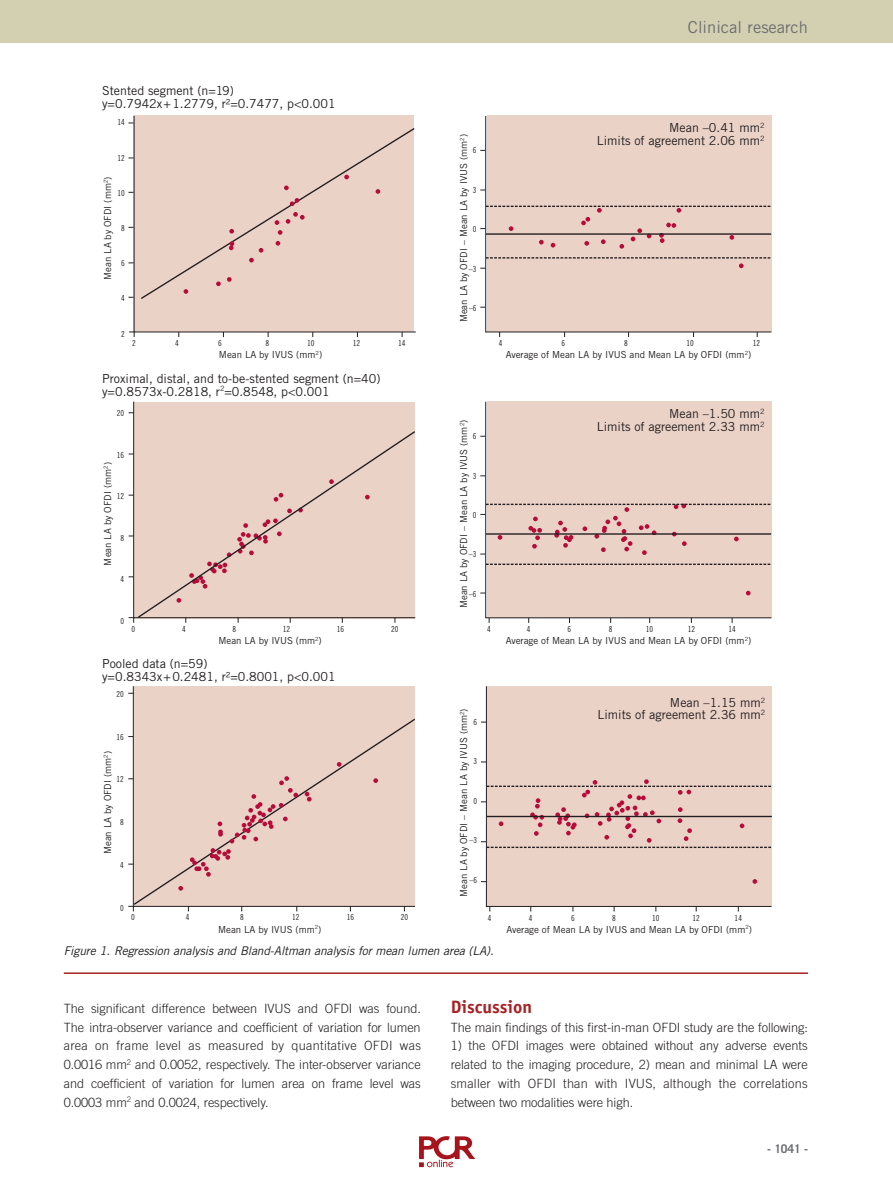
<style>
.page{position:relative;width:893px;height:1191px;background:#fff}
.page>*{position:absolute;margin:0;border:0;box-sizing:border-box;transform-origin:0 0}
.t1{font:700 18px "Officina Sans Std";color:#a72023}
.t2{font:16.5px "Trade Gothic LT Std";color:#6c6d70}
.t3{font:300 12.75px/18.8px "Trade Gothic LT Std";letter-spacing:-.005em;color:#231f20;text-align:justify}
.t4{font:12.45px/12.5px "Trade Gothic LT Std";color:#231f20;text-align:right}
.t5{font:italic 12px "Trade Gothic LT Std";letter-spacing:-.01em;color:#231f20}
.t6{font:700 12px "Trade Gothic LT Std";color:#6c6d70}
.t7{font:9.6px "Trade Gothic LT Std";color:#231f20}
.t8{font:8.25px "Trade Gothic LT Std Cn 18";color:#231f20}
</style>
<div class="page">
<img style="left:419px;top:1136px;width:56px;height:32px">
<div style="left:0;top:0;width:893px;height:43px;background:#d3d0b2"></div>
<hr style="left:64px;top:972px;width:744px;height:2px;background:#a72023">
<div style="left:133px;top:115px;width:281px;height:215px;background:#ebd2c7"></div>
<div style="left:485px;top:115px;width:287px;height:215px;background:#ebd2c7"></div>
<div style="left:139px;top:127px;width:276px;height:173px;background:#ebd2c7"></div>
<svg style="left:184px;top:289px;width:4px;height:5px"></svg>
<svg style="left:216px;top:281px;width:5px;height:5px"></svg>
<svg style="left:227px;top:277px;width:5px;height:5px"></svg>
<svg style="left:229px;top:241px;width:5px;height:9px"></svg>
<svg style="left:229px;top:229px;width:5px;height:5px"></svg>
<svg style="left:249px;top:248px;width:14px;height:14px"></svg>
<svg style="left:276px;top:241px;width:4px;height:5px"></svg>
<svg style="left:275px;top:212px;width:30px;height:23px"></svg>
<svg style="left:290px;top:198px;width:9px;height:8px"></svg>
<svg style="left:284px;top:185px;width:5px;height:5px"></svg>
<svg style="left:344px;top:175px;width:5px;height:4px"></svg>
<svg style="left:376px;top:189px;width:4px;height:5px"></svg>
<svg style="left:480px;top:206px;width:291px;height:43px;background:#e0c5bc"></svg>
<svg style="left:480px;top:257px;width:291px;height:12px;background:#dbc3b9"></svg>
<svg style="left:485px;top:890px;width:287px;height:17px;background:#dec7bc"></svg>
<svg style="left:128px;top:906px;width:6px;height:5px"></svg>
<svg style="left:132px;top:890px;width:283px;height:16px;background:#e7cec3"></svg>
<svg style="left:128px;top:330px;width:644px;height:560px"></svg>
<p class="t4" style="left:102px;top:86px;width:235px;text-align:left">Stented segment (n=19) y=0.7942x+1.2779, r²=0.7477, p&lt;0.001</p>
<p class="t8" style="left:117px;top:118px;width:9px">14</p>
<p class="t8" style="left:117px;top:153px;width:9px">12</p>
<p class="t8" style="left:117px;top:188px;width:9px">10</p>
<p class="t8" style="left:121px;top:223px;width:5px">8</p>
<p class="t8" style="left:121px;top:258px;width:5px">6</p>
<p class="t8" style="left:121px;top:294px;width:5px">4</p>
<p class="t8" style="left:121px;top:329px;width:5px">2</p>
<p class="t7" style="left:104px;top:280px;width:105px;rotate:-90deg">Mean LA by OFDI (mm<sup>2</sup>)</p>
<p class="t7" style="left:460px;top:322px;width:190px;rotate:-90deg">Mean LA by OFDI – Mean LA by IVUS (mm<sup>2</sup>)</p>
<p class="t8" style="left:473px;top:146px;width:5px">6</p>
<p class="t8" style="left:473px;top:185px;width:5px">3</p>
<p class="t8" style="left:473px;top:224px;width:5px">0</p>
<p class="t8" style="left:469px;top:264px;width:9px">–3</p>
<p class="t8" style="left:469px;top:303px;width:9px">–6</p>
<p class="t2" style="left:688px;top:18px;width:122px">Clinical research</p>
<p class="t4" style="left:597px;top:123px;width:169px">Mean –0.41 mm<sup>2<br></sup>Limits of agreement 2.06 mm<sup>2</sup></p>
<p class="t8" style="left:132px;top:338px;width:5px">2</p>
<p class="t8" style="left:499px;top:338px;width:5px">4</p>
<p class="t8" style="left:561px;top:338px;width:5px">6</p>
<p class="t8" style="left:624px;top:338px;width:5px">8</p>
<p class="t8" style="left:687px;top:338px;width:9px">10</p>
<p class="t8" style="left:753px;top:338px;width:9px">12</p>
<p class="t7" style="left:219px;top:351px;width:105px">Mean LA by IVUS (mm<sup>2</sup>)</p>
<p class="t7" style="left:506px;top:351px;width:247px">Average of Mean LA by IVUS and Mean LA by OFDI (mm<sup>2</sup>)</p>
<p class="t4" style="left:102px;top:373px;width:280px;text-align:left">Proximal, distal, and to-be-stented segment (n=40) y=0.8573x-0.2818, r<sup>2</sup>=0.8548, p&lt;0.001</p>
<p class="t8" style="left:117px;top:409px;width:9px">20</p>
<p class="t8" style="left:117px;top:450px;width:9px">16</p>
<p class="t8" style="left:117px;top:491px;width:9px">12</p>
<p class="t8" style="left:121px;top:533px;width:5px">8</p>
<p class="t8" style="left:121px;top:574px;width:5px">4</p>
<p class="t8" style="left:121px;top:616px;width:5px">0</p>
<p class="t7" style="left:104px;top:565px;width:105px;rotate:-90deg">Mean LA by OFDI (mm<sup>2</sup>)</p>
<p class="t8" style="left:132px;top:624px;width:5px">0</p>
<p class="t8" style="left:182px;top:624px;width:5px">4</p>
<p class="t8" style="left:232px;top:624px;width:5px">8</p>
<p class="t8" style="left:283px;top:624px;width:9px">12</p>
<p class="t8" style="left:337px;top:624px;width:9px">16</p>
<p class="t8" style="left:391px;top:624px;width:9px">20</p>
<p class="t7" style="left:219px;top:637px;width:105px">Mean LA by IVUS (mm<sup>2</sup>)</p>
<p class="t4" style="left:102px;top:658px;width:235px;text-align:left">Pooled data (n=59)<br>y=0.8343x+0.2481, r²=0.8001, p&lt;0.001</p>
<p class="t8" style="left:117px;top:689px;width:9px">20</p>
<p class="t8" style="left:117px;top:732px;width:9px">16</p>
<p class="t8" style="left:117px;top:774px;width:9px">12</p>
<p class="t8" style="left:120px;top:817px;width:5px">8</p>
<p class="t8" style="left:120px;top:860px;width:5px">4</p>
<p class="t8" style="left:120px;top:903px;width:5px">0</p>
<p class="t7" style="left:104px;top:854px;width:105px;rotate:-90deg">Mean LA by OFDI (mm<sup>2</sup>)</p>
<p class="t8" style="left:131px;top:912px;width:5px">0</p>
<p class="t8" style="left:186px;top:912px;width:5px">4</p>
<p class="t8" style="left:240px;top:912px;width:5px">8</p>
<p class="t8" style="left:292px;top:912px;width:9px">12</p>
<p class="t8" style="left:347px;top:912px;width:9px">16</p>
<p class="t8" style="left:401px;top:912px;width:9px">20</p>
<p class="t7" style="left:218px;top:925px;width:105px">Mean LA by IVUS (mm<sup>2</sup>)</p>
<p class="t7" style="left:460px;top:608px;width:190px;rotate:-90deg">Mean LA by OFDI – Mean LA by IVUS (mm<sup>2</sup>)</p>
<p class="t8" style="left:473px;top:431px;width:5px">6</p>
<p class="t8" style="left:473px;top:471px;width:5px">3</p>
<p class="t8" style="left:473px;top:510px;width:5px">0</p>
<p class="t8" style="left:469px;top:549px;width:9px">–3</p>
<p class="t8" style="left:469px;top:589px;width:9px">–6</p>
<p class="t4" style="left:597px;top:409px;width:169px">Mean –1.50 mm<sup>2<br></sup>Limits of agreement 2.33 mm<sup>2</sup></p>
<p class="t8" style="left:487px;top:624px;width:5px">4</p>
<p class="t8" style="left:527px;top:624px;width:5px">4</p>
<p class="t8" style="left:568px;top:624px;width:5px">6</p>
<p class="t8" style="left:609px;top:624px;width:5px">8</p>
<p class="t8" style="left:646px;top:624px;width:9px">10</p>
<p class="t8" style="left:688px;top:624px;width:9px">12</p>
<p class="t8" style="left:728px;top:624px;width:9px">14</p>
<p class="t7" style="left:506px;top:637px;width:247px">Average of Mean LA by IVUS and Mean LA by OFDI (mm<sup>2</sup>)</p>
<p class="t7" style="left:460px;top:897px;width:190px;rotate:-90deg">Mean LA by OFDI – Mean LA by IVUS (mm<sup>2</sup>)</p>
<p class="t8" style="left:474px;top:717px;width:5px">6</p>
<p class="t8" style="left:474px;top:757px;width:5px">3</p>
<p class="t8" style="left:474px;top:796px;width:5px">0</p>
<p class="t8" style="left:469px;top:835px;width:9px">–3</p>
<p class="t8" style="left:469px;top:875px;width:9px">–6</p>
<p class="t4" style="left:597px;top:697px;width:169px">Mean –1.15 mm<sup>2<br></sup>Limits of agreement 2.36 mm<sup>2</sup></p>
<p class="t8" style="left:488px;top:913px;width:5px">4</p>
<p class="t8" style="left:529px;top:913px;width:5px">4</p>
<p class="t8" style="left:571px;top:913px;width:5px">6</p>
<p class="t8" style="left:612px;top:913px;width:5px">8</p>
<p class="t8" style="left:652px;top:913px;width:9px">10</p>
<p class="t8" style="left:692px;top:913px;width:9px">12</p>
<p class="t8" style="left:735px;top:913px;width:9px">14</p>
<p class="t7" style="left:506px;top:925px;width:247px">Average of Mean LA by IVUS and Mean LA by OFDI (mm<sup>2</sup>)</p>
<p class="t5" style="left:64px;top:946px;width:431px">Figure 1. Regression analysis and Bland-Altman analysis for mean lumen area (LA).</p>
<p class="t3" style="left:64px;top:1000px;width:359px">The significant difference between IVUS and OFDI was found.<br>The intra-observer variance and coefficient of variation for lumen area on frame level as measured by quantitative OFDI was 0.0016 mm<sup>2</sup> and 0.0052, respectively. The inter-observer variance and coefficient of variation for lumen area on frame level was 0.0003 mm<sup>2</sup> and 0.0024, respectively.</p>
<h1 class="t1" style="left:451px;top:999px;width:83px">Discussion</h1>
<p class="t3" style="left:451px;top:1018px;width:359px">The main findings of this first-in-man OFDI study are the following:</p>
<p class="t3" style="left:451px;top:1037px;width:359px">1) the OFDI images were obtained without any adverse events related to the imaging procedure, 2) mean and minimal LA were smaller with OFDI than with IVUS, although the correlations between two modalities were high.</p>
<p class="t6" style="left:767px;top:1143px;width:42px">- 1041 -</p>
</div>
